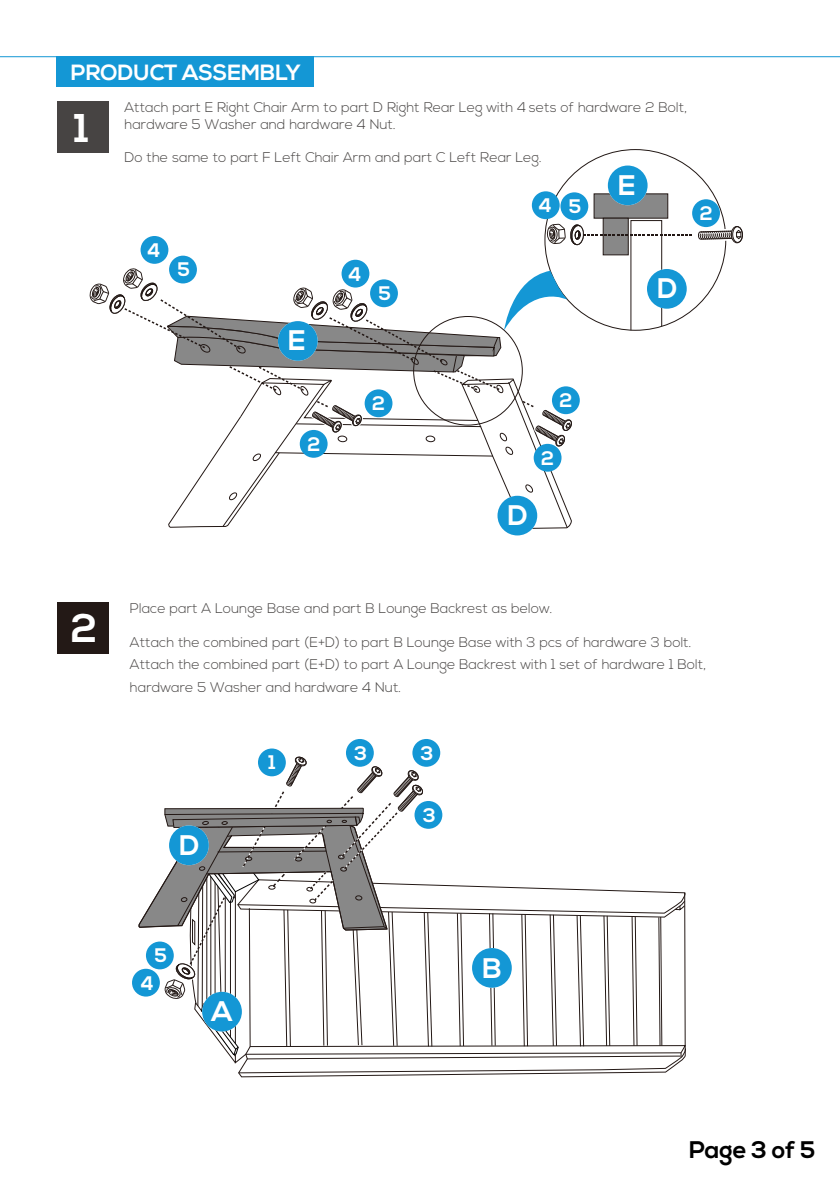
<style>
.page{position:relative;width:840px;height:1191px;background:#fff}
.page>*{position:absolute;margin:0;border:0;box-sizing:border-box;transform-origin:0 0}
.t1{font:700 40px "Nexa";color:#fff}
.t2{font:700 28.2px "Nexa";color:#fff}
.t3{font:700 24px "Nexa";color:#000}
.t4{font:700 22px "Nexa";color:#fff}
.t5{font:700 19.6px "Nexa";color:#fff}
.t6{font:300 14px/22.4px "Nexa";color:#474443}
</style>
<div class="page">
<hr style="left:0;top:56px;width:839px;height:1px;background:#1497d5">
<div style="left:57px;top:101px;width:51px;height:52px;background:#474443"></div>
<div style="left:57px;top:56px;width:257px;height:31px;background:#1497d5"></div>
<div style="left:57px;top:602px;width:52px;height:52px;background:#231916"></div>
<div style="left:593px;top:193px;width:75px;height:26px;background:#888;border:1px solid #231815"></div>
<svg style="left:602px;top:218px;width:26px;height:2px"></svg>
<svg style="left:89px;top:220px;width:654px;height:309px"></svg>
<div style="left:497px;top:496px;width:40px;height:39px;background:#1497d5;border-radius:50%"></div>
<div style="left:646px;top:269px;width:40px;height:40px;background:#1497d5;border-radius:50%"></div>
<div style="left:278px;top:321px;width:39px;height:40px;background:#1497d5;border-radius:50%"></div>
<div style="left:607px;top:165px;width:40px;height:40px;background:#1497d5;border-radius:50%"></div>
<div style="left:691px;top:199px;width:28px;height:28px;background:#1497d5;border-radius:50%"></div>
<div style="left:551px;top:386px;width:28px;height:28px;background:#1497d5;border-radius:50%"></div>
<div style="left:533px;top:444px;width:28px;height:27px;background:#1497d5;border-radius:50%"></div>
<div style="left:299px;top:430px;width:28px;height:28px;background:#1497d5;border-radius:50%"></div>
<div style="left:364px;top:389px;width:28px;height:28px;background:#1497d5;border-radius:50%"></div>
<div style="left:531px;top:191px;width:28px;height:28px;background:#1497d5;border-radius:50%"></div>
<div style="left:341px;top:260px;width:28px;height:27px;background:#1497d5;border-radius:50%"></div>
<div style="left:560px;top:192px;width:28px;height:28px;background:#1497d5;border-radius:50%"></div>
<div style="left:370px;top:279px;width:27px;height:28px;background:#1497d5;border-radius:50%"></div>
<div style="left:140px;top:236px;width:28px;height:28px;background:#1497d5;border-radius:50%"></div>
<div style="left:132px;top:968px;width:28px;height:28px;background:#1497d5;border-radius:50%"></div>
<div style="left:169px;top:256px;width:28px;height:27px;background:#1497d5;border-radius:50%"></div>
<div style="left:412px;top:739px;width:28px;height:27px;background:#1497d5;border-radius:50%"></div>
<div style="left:346px;top:739px;width:27px;height:27px;background:#1497d5;border-radius:50%"></div>
<div style="left:258px;top:748px;width:28px;height:28px;background:#1497d5;border-radius:50%"></div>
<svg style="left:137px;top:755px;width:549px;height:322px"></svg>
<div style="left:202px;top:991px;width:40px;height:40px;background:#1497d5;border-radius:50%"></div>
<h3 class="t4" style="left:71px;top:59px;width:231px">PRODUCT ASSEMBLY</h3>
<h1 class="t1" style="left:74px;top:105px;width:16px">1</h1>
<p class="t6" style="left:124px;top:99px;width:564px;line-height:16.8px">Attach part E Right Chair Arm to part D Right Rear Leg with 4 sets of hardware 2 Bolt, hardware 5 Washer and hardware 4 Nut.</p>
<p class="t6" style="left:124px;top:147px;width:418px">Do the same to part F Left Chair Arm and part C Left Rear Leg.</p>
<h1 class="t1" style="left:71px;top:605px;width:28px">2</h1>
<h3 class="t5" style="left:147px;top:239px;width:15px">4</h3>
<h3 class="t5" style="left:177px;top:258px;width:14px">5</h3>
<h2 class="t2" style="left:288px;top:324px;width:19px">E</h2>
<h3 class="t5" style="left:307px;top:433px;width:14px">2</h3>
<h3 class="t5" style="left:348px;top:262px;width:15px">4</h3>
<h3 class="t5" style="left:378px;top:282px;width:14px">5</h3>
<h3 class="t5" style="left:372px;top:392px;width:14px">2</h3>
<h3 class="t5" style="left:538px;top:194px;width:15px">4</h3>
<h3 class="t5" style="left:568px;top:195px;width:14px">5</h3>
<h3 class="t5" style="left:559px;top:389px;width:14px">2</h3>
<h3 class="t5" style="left:541px;top:446px;width:14px">2</h3>
<h2 class="t2" style="left:507px;top:499px;width:21px">D</h2>
<h2 class="t2" style="left:618px;top:169px;width:19px">E</h2>
<h2 class="t2" style="left:657px;top:272px;width:21px">D</h2>
<h3 class="t5" style="left:699px;top:202px;width:14px">2</h3>
<p class="t6" style="left:130px;top:597px;width:424px">Place part A Lounge Base and part B Lounge Backrest as below.</p>
<p class="t6" style="left:130px;top:631px;width:577px">Attach the combined part (E+D) to part B Lounge Base with 3 pcs of hardware 3 bolt.<br>Attach the combined part (E+D) to part A Lounge Backrest with 1 set of hardware 1 Bolt, hardware 5 Washer and hardware 4 Nut.</p>
<h2 class="t2" style="left:179px;top:828px;width:21px">D</h2>
<h3 class="t5" style="left:268px;top:751px;width:9px">1</h3>
<h3 class="t5" style="left:354px;top:741px;width:14px">3</h3>
<h3 class="t5" style="left:420px;top:741px;width:14px">3</h3>
<h3 class="t5" style="left:423px;top:803px;width:14px">3</h3>
<h3 class="t5" style="left:154px;top:944px;width:14px">5</h3>
<h3 class="t5" style="left:140px;top:971px;width:15px">4</h3>
<h2 class="t2" style="left:211px;top:995px;width:23px">A</h2>
<h2 class="t2" style="left:482px;top:952px;width:21px">B</h2>
<h3 class="t3" style="left:689px;top:1135px;width:127px">Page 3 of 5</h3>
</div>
